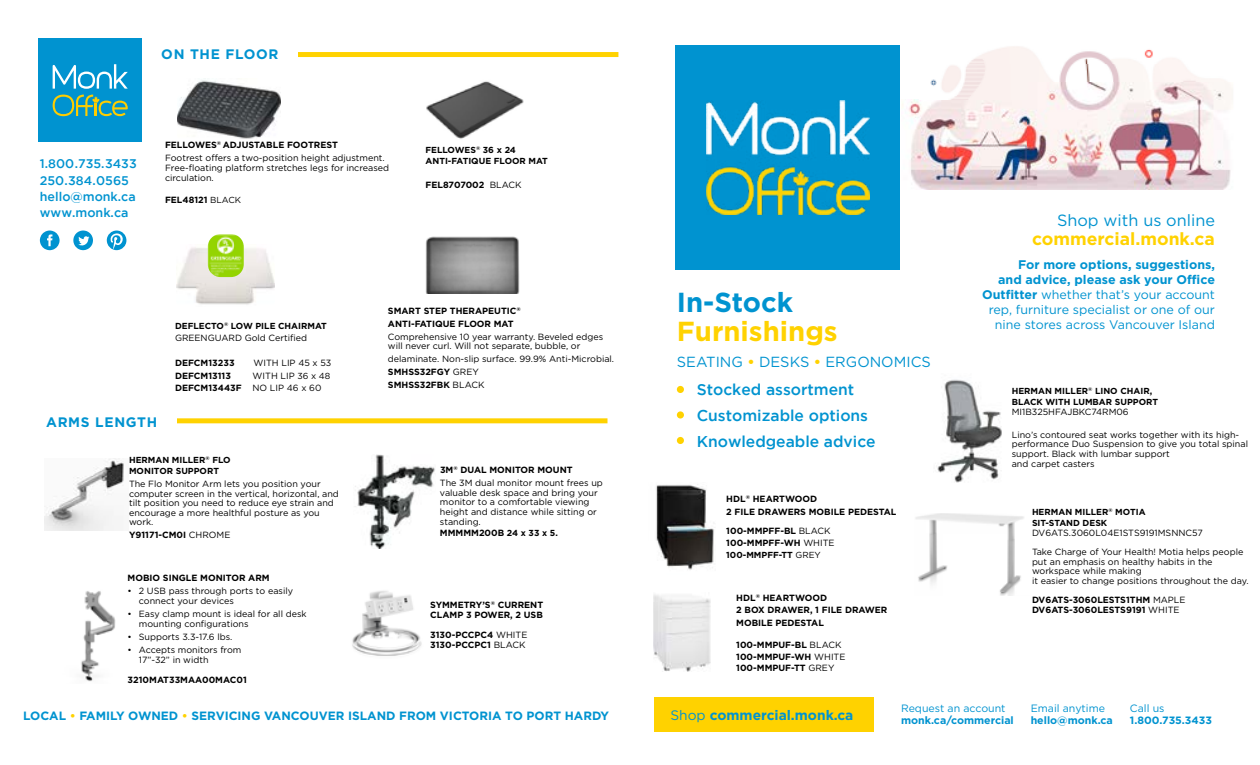
<style>
.page{position:relative;width:1260px;height:765px;background:#fff}
.page>*{position:absolute;margin:0;border:0;box-sizing:border-box;transform-origin:0 0}
.t1{font:700 27.5px "Gotham";color:#ffd200}
.t2{font:700 27.5px "Gotham";color:#0093d0}
.t3{font:700 17.5px "Gotham";color:#ffd200}
.t4{font:16.25px "Gotham";color:#0093d0}
.t5{font:500 15.62px/26px "Gotham";color:#0093d0}
.t6{font:14.62px "Gotham";color:#0093d0}
.t7{font:700 13.75px "Gotham";color:#0093d0}
.t8{font:700 13.75px "Gotham";letter-spacing:.05em;color:#0093d0}
.t9{font:12.5px/15px "Gotham";color:#0093d0;text-align:right}
.t10{font:500 12.5px/16.2px "Gotham";color:#0093d0}
.t11{font:700 12px "Gotham";color:#0093d0}
.t12{font:700 10.62px "Gotham";color:#0093d0}
.t13{font:10.62px "Gotham";color:#0093d0}
.t14{font:9px/9.6px "Gotham";color:#000}
.t15{font:700 9px/12.5px "Gotham";color:#000}
.t16{font:700 8.75px/11.2px "Gotham";color:#000}
.s1{font-weight:700}
.s2{font-weight:400;font-size:8.75px}
.s3{font-size:9px}
.s4{font-weight:400}
.s5{font-size:8.75px}
.s6{font-weight:700;color:#ffd200}
.s7{color:#ffd200}
</style>
<div class="page">
<div style="left:46px;top:52px;width:572px;height:5px;background:#ffd200"></div>
<div style="left:45px;top:418px;width:563px;height:5px;background:#ffd200"></div>
<img style="left:902px;top:99px;width:125px;height:90px">
<img style="left:1027px;top:64px;width:206px;height:125px">
<img style="left:920px;top:64px;width:107px;height:36px">
<img style="left:1064px;top:49px;width:119px;height:15px">
<img style="left:45px;top:458px;width:79px;height:73px">
<img style="left:81px;top:591px;width:35px;height:91px">
<img style="left:355px;top:454px;width:80px;height:94px">
<img style="left:425px;top:236px;width:95px;height:57px">
<div style="left:677px;top:386px;width:7px;height:7px;background:#ffd200;border-radius:50%"></div>
<div style="left:677px;top:411px;width:7px;height:8px;background:#ffd200;border-radius:50%"></div>
<div style="left:677px;top:437px;width:7px;height:7px;background:#ffd200;border-radius:50%"></div>
<div style="left:654px;top:698px;width:219px;height:34px;background:#ffd200"></div>
<img style="left:937px;top:379px;width:65px;height:103px">
<img style="left:653px;top:594px;width:58px;height:78px">
<img style="left:656px;top:484px;width:58px;height:86px">
<div style="left:141px;top:44px;width:157px;height:21px;background:#fff"></div>
<img style="left:915px;top:513px;width:109px;height:82px">
<img style="left:177px;top:80px;width:104px;height:59px">
<img style="left:426px;top:81px;width:97px;height:58px">
<div style="left:39px;top:39px;width:103px;height:103px;background:#0093d0"></div>
<svg style="left:53px;top:64px;width:75px;height:25px"></svg>
<svg style="left:53px;top:95px;width:75px;height:21px"></svg>
<svg style="left:40px;top:231px;width:20px;height:19px"></svg>
<svg style="left:73px;top:231px;width:20px;height:19px"></svg>
<svg style="left:107px;top:231px;width:19px;height:19px"></svg>
<div style="left:26px;top:412px;width:151px;height:21px;background:#fff"></div>
<img style="left:177px;top:245px;width:98px;height:60px">
<img style="left:208px;top:234px;width:36px;height:43px">
<img style="left:352px;top:591px;width:70px;height:65px">
<div style="left:676px;top:45px;width:224px;height:225px;background:#0093d0"></div>
<img style="left:706px;top:101px;width:164px;height:113px">
<h3 class="t8" style="left:161px;top:47px;width:119px">ON THE FLOOR</h3>
<h3 class="t10" style="left:40px;top:156px;width:98px">1.800.735.3433<br>250.384.0565 hello@monk.ca www.monk.ca</h3>
<p class="t14" style="left:165px;top:138px;width:221px;line-height:13.2px"><span class="s1">FELLOWES</span><sup>®</sup> <span class="s1">ADJUSTABLE FOOTREST<br></span>Footrest offers a two-position height adjustment.</p>
<p class="t14" style="left:165px;top:163px;width:226px">Free-floating platform stretches legs for increased circulation.</p>
<p class="t15" style="left:165px;top:193px;width:78px">FEL48121 <span class="s2">BLACK</span></p>
<p class="t16" style="left:426px;top:144px;width:124px">FELLOWES<sup>®</sup> 36 <span class="s3">x</span> 24<br>ANTI-FATIQUE FLOOR MAT</p>
<p class="t15" style="left:426px;top:178px;width:98px">FEL8707002 <span class="s4">BLACK</span></p>
<p class="t16" style="left:175px;top:320px;width:153px">DEFLECTO<sup>®</sup> LOW PILE CHAIRMAT</p>
<p class="t14" style="left:175px;top:333px;width:134px">GREENGUARD Gold Certified</p>
<p class="t15" style="left:175px;top:357px;width:61px">DEFCM13233</p>
<p class="t14" style="left:253px;top:358px;width:79px">WITH LIP 45 x 53</p>
<p class="t15" style="left:175px;top:369px;width:57px">DEFCM13113</p>
<p class="t14" style="left:175px;top:369px;width:157px;line-height:12.5px;text-indent:78px">WITH LIP <span class="s5">36</span> x <span class="s5">48<br></span><span class="s1">DEFCM13443F</span> NO LIP 46 x 60</p>
<p class="t15" style="left:388px;top:304px;width:134px">SMART STEP THERAPEUTIC<sup>®<br></sup>ANTI-FATIQUE FLOOR MAT</p>
<p class="t14" style="left:388px;top:332px;width:217px">Comprehensive 10 year warranty. Beveled edges will never curl. Will not separate, bubble, or</p>
<p class="t14" style="left:388px;top:352px;width:228px;line-height:13.2px">delaminate. Non-slip surface. 99.9% Anti-Microbial.<br><span class="s1">SMHSS32FGY</span> GREY<br><span class="s1">SMHSS32FBK</span> BLACK</p>
<h3 class="t8" style="left:46px;top:414px;width:113px">ARMS LENGTH</h3>
<p class="t16" style="left:129px;top:454px;width:103px">HERMAN MILLER<sup>®</sup> FLO<br>MONITOR SUPPORT</p>
<p class="t14" style="left:129px;top:479px;width:211px">The Flo Monitor Arm lets you position your computer screen in the vertical, horizontal, and tilt position you need to reduce eye strain and encourage a more healthful posture as you work.</p>
<p class="t15" style="left:129px;top:528px;width:103px">Y91171-CM0I <span class="s4">CHROME</span></p>
<p class="t15" style="left:128px;top:571px;width:144px">MOBIO SINGLE MONITOR ARM</p>
<p class="t14" style="left:139px;top:586px;width:156px;text-indent:-11px">• 2 USB pass through ports to easily connect your devices</p>
<p class="t14" style="left:139px;top:609px;width:169px;text-indent:-11px">• Easy clamp mount is ideal for all desk mounting configurations</p>
<p class="t14" style="left:128px;top:632px;width:106px">• Supports 3.3-17.6 lbs.</p>
<p class="t14" style="left:139px;top:645px;width:104px;text-indent:-11px">• Accepts monitors from<br>17”-32” in width</p>
<p class="t15" style="left:128px;top:673px;width:121px">3210MAT33MAA00MAC01</p>
<p class="t14" style="left:440px;top:463px;width:164px;line-height:13.2px"><span class="s1">3M</span><sup>®</sup> <span class="s1">DUAL MONITOR MOUNT<br></span>The 3M dual monitor mount frees up</p>
<p class="t14" style="left:440px;top:487px;width:159px">valuable desk space and bring your monitor to a comfortable viewing height and distance while sitting or standing.</p>
<p class="t15" style="left:440px;top:526px;width:119px">MMMMM200B <span class="s5">24 x 33 x 5.</span></p>
<p class="t15" style="left:430px;top:600px;width:114px;line-height:9.6px">SYMMETRY’S<sup>®</sup> CURRENT<br>CLAMP 3 POWER, 2 USB</p>
<p class="t15" style="left:430px;top:629px;width:99px;line-height:10.5px">3130-PCCPC4 <span class="s4">WHITE<br></span>3130-PCCPC1 <span class="s4">BLACK</span></p>
<h1 class="t2" style="left:677px;top:286px;width:118px">In-Stock</h1>
<h1 class="t1" style="left:677px;top:315px;width:162px">Furnishings</h1>
<h3 class="t6" style="left:677px;top:352px;width:256px">SEATING <span class="s6">•</span> DESKS <span class="s6">•</span> ERGONOMICS</h3>
<h3 class="t5" style="left:697px;top:376px;width:181px">Stocked assortment<br>Customizable options<br>Knowledgeable advice</h3>
<p class="t15" style="left:726px;top:492px;width:172px">HDL<sup>®</sup> HEARTWOOD<br>2 FILE DRAWERS MOBILE PEDESTAL</p>
<p class="t15" style="left:726px;top:524px;width:110px">100-MMPFF-BL <span class="s4">BLACK<br></span>100-MMPFF-WH <span class="s4">WHITE</span></p>
<p class="t16" style="left:726px;top:549px;width:96px">100-MMPFF-TT <span class="s4">GREY</span></p>
<p class="t15" style="left:736px;top:591px;width:153px">HDL<sup>®</sup> HEARTWOOD<br>2 BOX DRAWER, 1 FILE DRAWER<br>MOBILE PEDESTAL</p>
<p class="t15" style="left:736px;top:639px;width:111px;line-height:11.4px">100-MMPUF-BL <span class="s4">BLACK<br></span>100-MMPUF-WH <span class="s4">WHITE<br></span>100-MMPUF-TT <span class="s4">GREY</span></p>
<h3 class="t4" style="left:1057px;top:211px;width:159px">Shop with us online</h3>
<h2 class="t3" style="left:1032px;top:229px;width:184px">commercial.monk.ca</h2>
<h3 class="t9" style="left:982px;top:257px;width:234px"><span class="s1">For more options, suggestions,<br>and advice, please ask your Office Outfitter</span> whether that’s your account rep, furniture specialist or one of our nine stores across Vancouver Island</h3>
<p class="t16" style="left:1012px;top:385px;width:148px">HERMAN MILLER<sup>®</sup> LINO CHAIR,<br>BLACK WITH LUMBAR SUPPORT</p>
<p class="t14" style="left:1012px;top:407px;width:119px">MI1B325HFAJBKC74RM06</p>
<p class="t14" style="left:1012px;top:430px;width:238px">Lino’s contoured seat works together with its high&shy;performance Duo Suspension to give you total spinal support. Black with lumbar support<br>and carpet casters</p>
<p class="t16" style="left:1032px;top:506px;width:115px">HERMAN MILLER<sup>®</sup> MOTIA<br>SIT-STAND DESK</p>
<p class="t14" style="left:1032px;top:523px;width:213px;line-height:19.2px">DV6ATS.3060L04E1STS9191MSNNC57<br>Take Charge of Your Health! Motia helps people</p>
<p class="t14" style="left:1032px;top:556px;width:218px">put an emphasis on healthy habits in the workspace while making<br>it easier to change positions throughout the day.</p>
<p class="t15" style="left:1032px;top:595px;width:155px;line-height:9.6px">DV6ATS-3060LESTS1THM <span class="s4">MAPLE<br></span>DV6ATS-3060LESTS9191 <span class="s4">WHITE</span></p>
<h3 class="t11" style="left:23px;top:709px;width:587px">LOCAL <span class="s7">•</span> FAMILY OWNED <span class="s7">•</span> SERVICING VANCOUVER ISLAND FROM VICTORIA TO PORT HARDY</h3>
<h3 class="t7" style="left:670px;top:707px;width:185px"><span class="s4">Shop</span> commercial.monk.ca</h3>
<p class="t13" style="left:901px;top:702px;width:106px">Request an account</p>
<p class="t12" style="left:901px;top:714px;width:114px">monk.ca/commercial</p>
<p class="t13" style="left:1031px;top:702px;width:76px">Email anytime</p>
<p class="t12" style="left:1031px;top:714px;width:84px">hello@monk.ca</p>
<p class="t13" style="left:1130px;top:702px;width:36px">Call us</p>
<p class="t12" style="left:1130px;top:714px;width:84px">1.800.735.3433</p>
</div>
